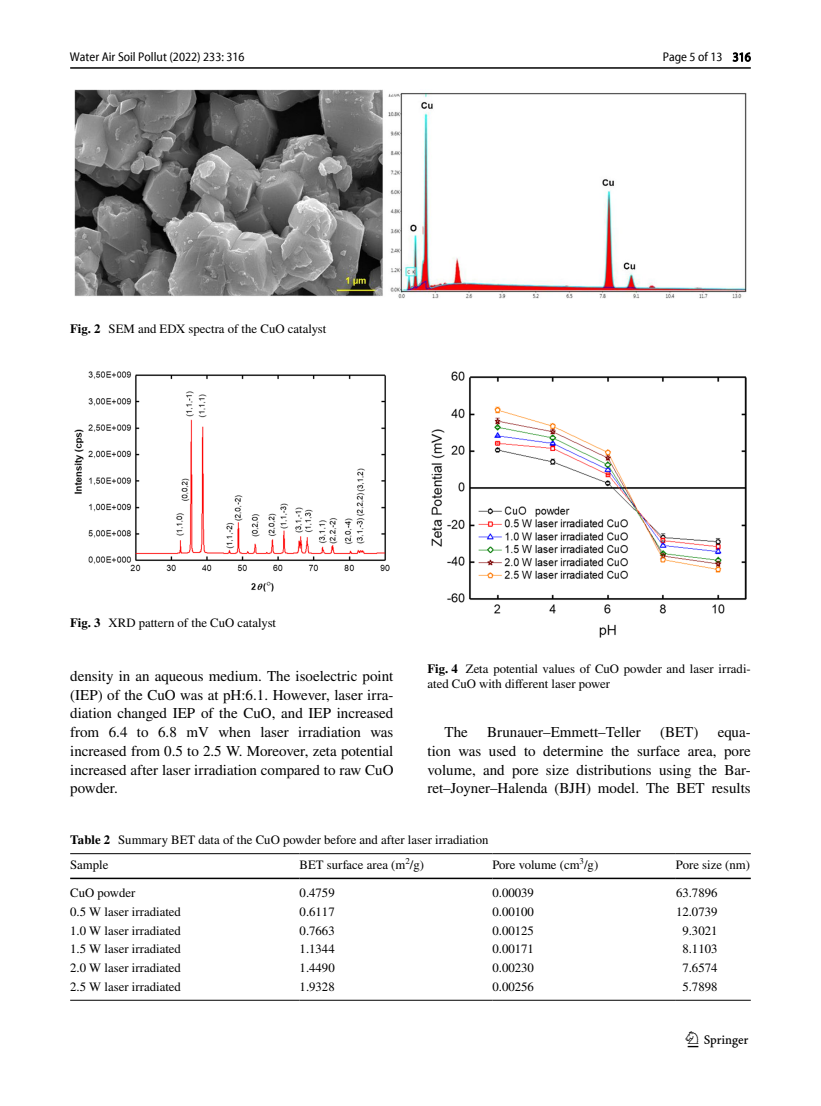
<style>
.page{position:relative;width:821px;height:1106px;background:#fff}
.page>*{position:absolute;margin:0;border:0;box-sizing:border-box;transform-origin:0 0}
.t1{font:22.5px "Springnew Regular 3";color:#000}
.t2{font:15px/18.8px "STIX";color:#000;text-align:justify}
.t3{font:12.75px/15px "STIX";color:#000}
.t4{font:semi-condensed 12.75px "Myriad Pro Unic";color:#000}
.s1{font-weight:700}
</style>
<div class="page">
<hr style="left:70px;top:67px;width:680px;height:2px;background:#000">
<img style="left:74px;top:89px;width:672px;height:209px">
<img style="left:74px;top:371px;width:315px;height:220px">
<img style="left:432px;top:371px;width:314px;height:266px">
<hr style="left:70px;top:853px;width:229px;height:1px;background:#000">
<hr style="left:70px;top:877px;width:229px;height:2px;background:#000">
<hr style="left:299px;top:853px;width:193px;height:1px;background:#000">
<hr style="left:299px;top:877px;width:193px;height:2px;background:#000">
<hr style="left:492px;top:853px;width:184px;height:1px;background:#000">
<hr style="left:492px;top:877px;width:184px;height:2px;background:#000">
<hr style="left:676px;top:853px;width:74px;height:1px;background:#000">
<hr style="left:676px;top:877px;width:74px;height:2px;background:#000">
<hr style="left:70px;top:999px;width:229px;height:1px;background:#000">
<hr style="left:299px;top:999px;width:193px;height:1px;background:#000">
<hr style="left:492px;top:999px;width:184px;height:1px;background:#000">
<hr style="left:676px;top:999px;width:74px;height:1px;background:#000">
<p class="t4" style="left:70px;top:52px;width:176px">Water Air Soil Pollut (2022) 233: 316</p>
<p class="t3" style="left:70px;top:322px;width:258px"><span class="s1">Fig. 2</span> SEM and EDX spectra of the CuO catalyst</p>
<p class="t4" style="left:662px;top:52px;width:90px">Page 5 of 13 316</p>
<p class="t3" style="left:70px;top:615px;width:207px"><span class="s1">Fig. 3</span> XRD pattern of the CuO catalyst</p>
<p class="t2" style="left:70px;top:667px;width:325px">density in an aqueous medium. The isoelectric point (IEP) of the CuO was at pH:6.1. However, laser irra&shy;diation changed IEP of the CuO, and IEP increased from 6.4 to 6.8 mV when laser irradiation was increased from 0.5 to 2.5 W. Moreover, zeta potential increased after laser irradiation compared to raw CuO powder.</p>
<p class="t3" style="left:427px;top:662px;width:325px"><span class="s1">Fig. 4</span> Zeta potential values of CuO powder and laser irradi&shy;ated CuO with different laser power</p>
<p class="t2" style="left:444px;top:723px;width:25px">The</p>
<p class="t2" style="left:487px;top:723px;width:155px">Brunauer–Emmett–Teller</p>
<p class="t2" style="left:660px;top:723px;width:40px">(BET)</p>
<p class="t2" style="left:427px;top:723px;width:325px;text-indent:290px">equa&shy;tion was used to determine the surface area, pore volume, and pore size distributions using the Bar&shy;ret–Joyner–Halenda (BJH) model. The BET results</p>
<p class="t3" style="left:70px;top:828px;width:420px;line-height:24.6px"><span class="s1">Table 2</span> Summary BET data of the CuO powder before and after laser irradiation<br>Sample</p>
<p class="t3" style="left:299px;top:857px;width:126px">BET surface area (m<sup>2</sup>/g)</p>
<p class="t3" style="left:492px;top:857px;width:107px">Pore volume (cm<sup>3</sup>/g)</p>
<p class="t3" style="left:676px;top:857px;width:76px">Pore size (nm)</p>
<p class="t3" style="left:70px;top:886px;width:67px">CuO powder</p>
<p class="t3" style="left:300px;top:886px;width:37px">0.4759</p>
<p class="t3" style="left:492px;top:886px;width:43px">0.00039</p>
<p class="t3" style="left:676px;top:886px;width:43px">63.7896</p>
<p class="t3" style="left:70px;top:905px;width:112px">0.5 W laser irradiated</p>
<p class="t3" style="left:300px;top:905px;width:37px">0.6117</p>
<p class="t3" style="left:492px;top:905px;width:43px">0.00100</p>
<p class="t3" style="left:676px;top:905px;width:43px">12.0739</p>
<p class="t3" style="left:70px;top:923px;width:112px">1.0 W laser irradiated</p>
<p class="t3" style="left:300px;top:923px;width:37px">0.7663</p>
<p class="t3" style="left:492px;top:923px;width:43px">0.00125</p>
<p class="t3" style="left:682px;top:923px;width:37px">9.3021</p>
<p class="t3" style="left:70px;top:942px;width:112px">1.5 W laser irradiated</p>
<p class="t3" style="left:300px;top:942px;width:37px">1.1344</p>
<p class="t3" style="left:492px;top:942px;width:43px">0.00171</p>
<p class="t3" style="left:682px;top:942px;width:37px">8.1103</p>
<p class="t3" style="left:70px;top:961px;width:112px">2.0 W laser irradiated</p>
<p class="t3" style="left:300px;top:961px;width:37px">1.4490</p>
<p class="t3" style="left:492px;top:961px;width:43px">0.00230</p>
<p class="t3" style="left:682px;top:961px;width:37px">7.6574</p>
<p class="t3" style="left:70px;top:979px;width:112px">2.5 W laser irradiated</p>
<p class="t3" style="left:300px;top:979px;width:37px">1.9328</p>
<p class="t3" style="left:492px;top:979px;width:43px">0.00256</p>
<p class="t3" style="left:682px;top:979px;width:37px">5.7898</p>
<h1 class="t1" style="left:687px;top:1031px;width:62px">1 3</h1>
</div>
